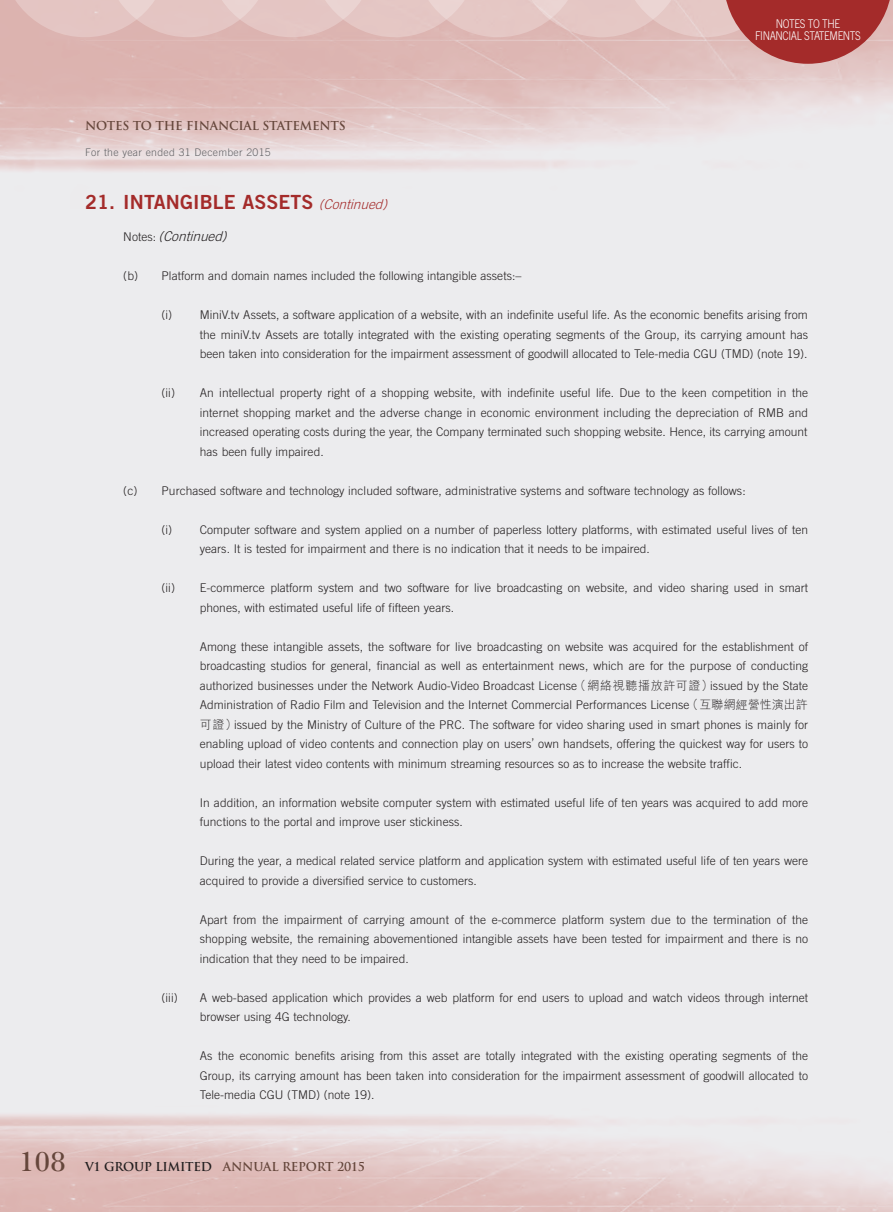
<style>
.page{position:relative;width:893px;height:1212px;background:#fff}
.page>*{position:absolute;margin:0;border:0;box-sizing:border-box;transform-origin:0 0}
.t1{font:500 29.25px "M Sung HK";color:#65463b}
.Heading_1{font:19.5px "Trade Gothic LT Std Bd 2";letter-spacing:.005em;color:#a42b2a}
.Notes{font:italic 300 13.5px "Trade Gothic LT Std";color:#231f20}
.Notes-2{font:300 12px/19.5px "Trade Gothic LT Std";letter-spacing:.005em;color:#231f20;text-align:justify}
.t2{font:700 12px "Trajan Pro";letter-spacing:-.02em;color:#65463b}
.t3{font:300 12px/12px "Trade Gothic LT Std";letter-spacing:-.035em;color:#fff;text-align:center;scale:.85 1}
.t4{font:300 10.5px "Trade Gothic LT Std";letter-spacing:.03em;color:#636366}
.s1{font-family:"Trade Gothic LT Std";font-weight:300;font-style:italic;font-size:13.5px}
.s2{font-style:normal;font-size:12px}
.s3{font-family:"M Hei HK"}
.s4{color:#231f20}
</style>
<div class="page">
<svg style="left:1px;top:0;width:891px;height:64px;background:#d8aaa8"></svg>
<p class="t2" style="left:85px;top:118px;width:262px">NOTES TO THE FINANCIAL STATEMENTS</p>
<p class="t4" style="left:85px;top:146px;width:187px">For the year ended 31 December 2015</p>
<p class="t3" style="left:755px;top:17px;width:126px">NOTES TO THE<br>FINANCIAL STATEMENTS</p>
<p class="Heading_1" style="left:85px;top:190px;width:308px">21. INTANGIBLE ASSETS <span class="s1">(Continued)</span></p>
<p class="Notes" style="left:123px;top:228px;width:109px"><span class="s2">N o t e s :</span> (Continued)</p>
<p class="Notes-2" style="left:123px;top:266px;width:400px">(b) Platform and domain names included the following intangible assets:–</p>
<p class="Notes-2" style="left:200px;top:305px;width:610px;text-indent:-38px">(i) MiniV.tv Assets, a software application of a website, with an indefinite useful life. As the economic benefits arising from the miniV.tv Assets are totally integrated with the existing operating segments of the Group, its carrying amount has been taken into consideration for the impairment assessment of goodwill allocated to Tele-media CGU (TMD) (note 19).</p>
<p class="Notes-2" style="left:162px;top:383px;width:15px">(ii)</p>
<p class="Notes-2" style="left:200px;top:383px;width:610px">An intellectual property right of a shopping website, with indefinite useful life. Due to the keen competition in the internet shopping market and the adverse change in economic environment including the depreciation of RMB and increased operating costs during the year, the Company terminated such shopping website. Hence, its carrying amount has been fully impaired.</p>
<p class="Notes-2" style="left:123px;top:480px;width:624px">(c) Purchased software and technology included software, administrative systems and software technology as follows:</p>
<p class="Notes-2" style="left:200px;top:519px;width:610px;text-indent:-38px">(i) Computer software and system applied on a number of paperless lottery platforms, with estimated useful lives of ten years. It is tested for impairment and there is no indication that it needs to be impaired.</p>
<p class="Notes-2" style="left:162px;top:578px;width:15px">(ii)</p>
<p class="Notes-2" style="left:200px;top:578px;width:610px">E-commerce platform system and two software for live broadcasting on website, and video sharing used in smart phones, with estimated useful life of fifteen years.</p>
<p class="Notes-2" style="left:200px;top:636px;width:610px">Among these intangible assets, the software for live broadcasting on website was acquired for the establishment of broadcasting studios for general, financial as well as entertainment news, which are for the purpose of conducting authorized businesses under the Network Audio-Video Broadcast License<span class="s3">（網絡視聽播放許可證）</span>issued by the State Administration of Radio Film and Television and the Internet Commercial Performances License<span class="s3">（互聯網經營性演出許可證）</span>issued by the Ministry of Culture of the PRC. The software for video sharing used in smart phones is mainly for enabling upload of video contents and connection play on users’ own handsets, offering the quickest way for users to upload their latest video contents with minimum streaming resources so as to increase the website traffic.</p>
<p class="Notes-2" style="left:200px;top:792px;width:610px">In addition, an information website computer system with estimated useful life of ten years was acquired to add more functions to the portal and improve user stickiness.</p>
<p class="Notes-2" style="left:200px;top:851px;width:610px">During the year, a medical related service platform and application system with estimated useful life of ten years were acquired to provide a diversified service to customers.</p>
<p class="Notes-2" style="left:200px;top:909px;width:610px">Apart from the impairment of carrying amount of the e-commerce platform system due to the termination of the shopping website, the remaining abovementioned intangible assets have been tested for impairment and there is no indication that they need to be impaired.</p>
<p class="Notes-2" style="left:162px;top:987px;width:18px">(iii)</p>
<p class="Notes-2" style="left:200px;top:987px;width:610px">A web-based application which provides a web platform for end users to upload and watch videos through internet browser using 4G technology.</p>
<p class="Notes-2" style="left:200px;top:1046px;width:610px">As the economic benefits arising from this asset are totally integrated with the existing operating segments of the Group, its carrying amount has been taken into consideration for the impairment assessment of goodwill allocated to Tele-media CGU (TMD) (note 19).</p>
<h1 class="t1" style="left:19px;top:1140px;width:48px">108</h1>
<p class="t2" style="left:85px;top:1159px;width:282px"><span class="s4">V1 GROUP LIMITED</span> ANNUAL REPORT 2015</p>
</div>
